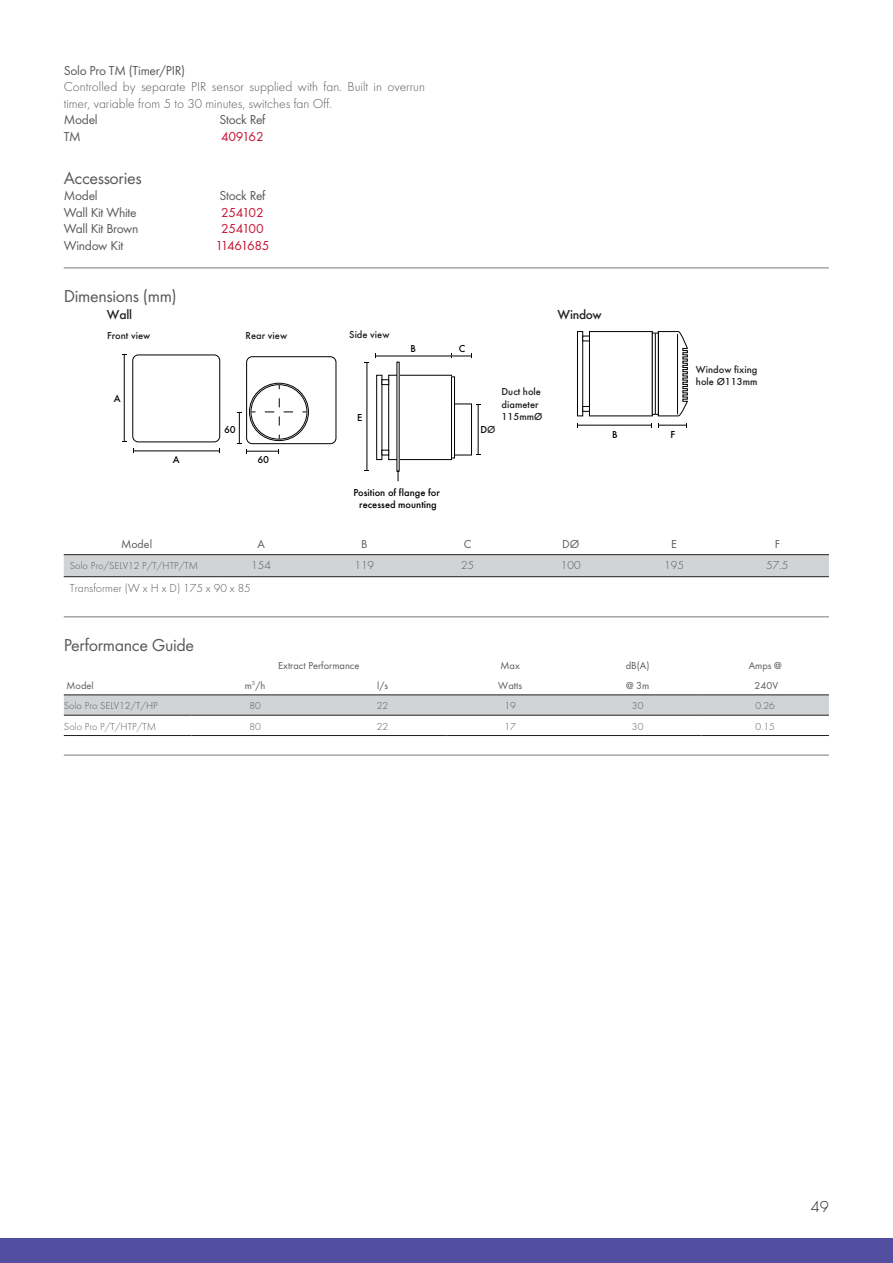
<style>
.page{position:relative;width:893px;height:1263px;background:#fff}
.page>*{position:absolute;margin:0;border:0;box-sizing:border-box;transform-origin:0 0}
.t1{font:18px "Futura T";letter-spacing:-.02em;color:#58595b}
.t2{font:300 16.5px "Futura T";color:#231f20}
.t3{font:300 13.5px/16.5px "Futura T";color:#58595b}
.t4{font:13.5px "Futura T";letter-spacing:-.02em;color:#58595b}
.t5{font:13.5px "Futura T";letter-spacing:-.035em;color:#c41130}
.t6{font:500 13.5px "Futura T";letter-spacing:-.02em;color:#221e1f}
.t7{font:13.5px "Futura T";letter-spacing:-.095em;color:#c41130}
.t8{font:300 12px "Futura T";color:#58595b}
.t9{font:12px "Futura T";color:#58595b}
.t10{font:300 10.5px "Futura T";color:#58595b}
.t11{font:500 10.5px/12.6px "Futura T";color:#221e1f}
.t12{font:10.5px "Futura T";color:#58595b}
.t13{font:500 10.5px/12.6px "Futura T";color:#010202;text-align:center}
.s1{color:#221e1f}
</style>
<div class="page">
<div style="left:0;top:1239px;width:893px;height:24px;background:#524fa1"></div>
<hr style="left:64px;top:268px;width:765px;height:1px;background:#797a7d">
<hr style="left:64px;top:617px;width:765px;height:1px;background:#797a7d">
<hr style="left:64px;top:755px;width:765px;height:1px;background:#797a7d">
<div style="left:132px;top:355px;width:88px;height:87px;border:1px solid #010202;border-radius:6px"></div>
<div style="left:246px;top:356px;width:90px;height:88px;border:1px solid #010202;border-radius:6px"></div>
<div style="left:249px;top:383px;width:60px;height:58px;border:1px solid #010202;border-radius:50%"></div>
<hr style="left:239px;top:412px;width:1px;height:31px;background:#010202">
<hr style="left:133px;top:451px;width:86px;height:1px;background:#010202">
<hr style="left:124px;top:355px;width:1px;height:86px;background:#010202">
<hr style="left:247px;top:451px;width:32px;height:1px;background:#010202">
<svg style="left:237px;top:443px;width:11px;height:11px"></svg>
<svg style="left:265px;top:398px;width:42px;height:41px"></svg>
<div style="left:388px;top:375px;width:64px;height:85px;border:1px solid #010202"></div>
<div style="left:376px;top:375px;width:6px;height:85px;border:1px solid #010202"></div>
<hr style="left:375px;top:356px;width:76px;height:1px;background:#010202">
<hr style="left:478px;top:404px;width:1px;height:51px;background:#010202">
<hr style="left:366px;top:363px;width:1px;height:108px;background:#010202">
<svg style="left:451px;top:354px;width:21px;height:4px"></svg>
<div style="left:451px;top:404px;width:21px;height:51px;border:1px solid #010202"></div>
<div style="left:381px;top:379px;width:8px;height:6px;border:1px solid #010202"></div>
<div style="left:381px;top:450px;width:8px;height:5px;border:1px solid #010202"></div>
<div style="left:451px;top:376px;width:4px;height:82px;border:1px solid #010202"></div>
<hr style="left:578px;top:425px;width:74px;height:1px;background:#010202">
<svg style="left:658px;top:423px;width:29px;height:5px"></svg>
<div style="left:589px;top:331px;width:64px;height:85px;border:1px solid #010202"></div>
<div style="left:577px;top:331px;width:6px;height:85px;border:1px solid #010202"></div>
<div style="left:582px;top:336px;width:8px;height:5px;border:1px solid #010202"></div>
<div style="left:582px;top:406px;width:8px;height:6px;border:1px solid #010202"></div>
<svg style="left:657px;top:331px;width:31px;height:86px"></svg>
<svg style="left:654px;top:335px;width:1px;height:78px"></svg>
<div style="left:652px;top:333px;width:7px;height:82px;border:1px solid #010202"></div>
<hr style="left:655px;top:333px;width:1px;height:81px;background:#010202">
<hr style="left:677px;top:334px;width:1px;height:80px;background:#010202">
<div style="left:64px;top:555px;width:765px;height:21px;background:#d1d3d4"></div>
<hr style="left:64px;top:554px;width:765px;height:1px;background:#231f20">
<hr style="left:64px;top:576px;width:765px;height:1px;background:#231f20">
<div style="left:64px;top:696px;width:765px;height:19px;background:#d1d3d4"></div>
<hr style="left:64px;top:695px;width:637px;height:1px;background:#231f20">
<hr style="left:701px;top:695px;width:128px;height:1px;background:#231f20">
<hr style="left:191px;top:715px;width:510px;height:1px;background:#231f20">
<hr style="left:701px;top:715px;width:128px;height:1px;background:#231f20">
<hr style="left:64px;top:715px;width:127px;height:1px;background:#231f20">
<hr style="left:64px;top:735px;width:127px;height:1px;background:#231f20">
<hr style="left:446px;top:735px;width:255px;height:1px;background:#231f20">
<hr style="left:701px;top:735px;width:128px;height:1px;background:#231f20">
<hr style="left:191px;top:735px;width:255px;height:1px;background:#231f20">
<p class="t4" style="left:64px;top:65px;width:123px">Solo Pro TM (Timer/PIR)</p>
<p class="t3" style="left:64px;top:80px;width:363px">Controlled by separate PIR sensor supplied with fan. Built in overrun timer, variable from 5 to 30 minutes, switches fan Off.</p>
<p class="t4" style="left:64px;top:115px;width:35px">Model</p>
<p class="t4" style="left:219px;top:115px;width:48px">Stock Ref</p>
<p class="t4" style="left:64px;top:131px;width:19px">TM</p>
<p class="t5" style="left:221px;top:131px;width:44px">409162</p>
<h1 class="t1" style="left:64px;top:171px;width:79px">Accessories</h1>
<p class="t4" style="left:64px;top:191px;width:35px">Model</p>
<p class="t4" style="left:219px;top:191px;width:48px">Stock Ref</p>
<p class="t4" style="left:64px;top:207px;width:74px">Wall Kit White</p>
<p class="t5" style="left:221px;top:207px;width:44px">254102</p>
<p class="t4" style="left:64px;top:224px;width:76px">Wall Kit Brown</p>
<p class="t5" style="left:221px;top:224px;width:44px">254100</p>
<p class="t4" style="left:64px;top:240px;width:61px">Window Kit</p>
<p class="t7" style="left:215px;top:240px;width:56px">11461685</p>
<h1 class="t1" style="left:64px;top:289px;width:115px">Dimensions (mm)</h1>
<p class="t11" style="left:107px;top:329px;width:45px">Front view</p>
<p class="t11" style="left:246px;top:329px;width:43px">Rear view</p>
<p class="t6" style="left:107px;top:309px;width:27px">Wall</p>
<p class="t11" style="left:349px;top:329px;width:42px">Side view</p>
<p class="t13" style="left:114px;top:393px;width:8px">A</p>
<p class="t13" style="left:173px;top:453px;width:8px">A</p>
<p class="t13" style="left:224px;top:424px;width:13px">60</p>
<p class="t13" style="left:257px;top:453px;width:13px">60</p>
<p class="t13" style="left:357px;top:412px;width:7px">E</p>
<p class="t13" style="left:410px;top:343px;width:7px">B</p>
<p class="t13" style="left:353px;top:486px;width:88px">Position of flange for recessed mounting</p>
<p class="t13" style="left:459px;top:343px;width:8px">C</p>
<p class="t6" style="left:557px;top:309px;width:46px">Window</p>
<p class="t11" style="left:501px;top:386px;width:42px">Duct hole diameter<br>115mmØ</p>
<p class="t13" style="left:480px;top:424px;width:17px">D<span class="s1">Ø</span></p>
<p class="t13" style="left:612px;top:429px;width:7px">B</p>
<p class="t13" style="left:670px;top:429px;width:6px">F</p>
<p class="t11" style="left:696px;top:363px;width:63px">Window fixing hole Ø113mm</p>
<p class="t9" style="left:121px;top:540px;width:33px">Model</p>
<p class="t9" style="left:257px;top:540px;width:9px">A</p>
<p class="t9" style="left:361px;top:540px;width:8px">B</p>
<p class="t9" style="left:464px;top:540px;width:9px">C</p>
<p class="t9" style="left:562px;top:540px;width:19px">DØ</p>
<p class="t9" style="left:671px;top:540px;width:7px">E</p>
<p class="t9" style="left:775px;top:540px;width:7px">F</p>
<p class="t10" style="left:70px;top:561px;width:130px">Solo Pro/SELV12 P/T/HTP/TM</p>
<p class="t8" style="left:251px;top:561px;width:21px">154</p>
<p class="t8" style="left:354px;top:561px;width:21px">119</p>
<p class="t8" style="left:461px;top:561px;width:15px">25</p>
<p class="t8" style="left:561px;top:561px;width:21px">100</p>
<p class="t8" style="left:664px;top:561px;width:21px">195</p>
<p class="t8" style="left:766px;top:561px;width:24px">57.5</p>
<p class="t8" style="left:70px;top:583px;width:183px">Transformer (W x H x D) 175 x 90 x 85</p>
<h1 class="t1" style="left:64px;top:638px;width:132px">Performance Guide</h1>
<p class="t12" style="left:278px;top:661px;width:83px">Extract Performance</p>
<p class="t12" style="left:500px;top:661px;width:21px">Max</p>
<p class="t12" style="left:626px;top:661px;width:25px">dB(A)</p>
<p class="t12" style="left:749px;top:661px;width:34px">Amps @</p>
<p class="t12" style="left:67px;top:681px;width:29px">Model</p>
<p class="t12" style="left:245px;top:681px;width:22px">m<sup>3</sup>/h</p>
<p class="t12" style="left:377px;top:681px;width:12px">l/s</p>
<p class="t12" style="left:498px;top:681px;width:25px">Watts</p>
<p class="t12" style="left:626px;top:681px;width:25px">@ 3m</p>
<p class="t12" style="left:755px;top:681px;width:25px">240V</p>
<p class="t10" style="left:64px;top:701px;width:96px">Solo Pro SELV12/T/HP</p>
<p class="t10" style="left:249px;top:701px;width:13px">80</p>
<p class="t10" style="left:377px;top:701px;width:13px">22</p>
<p class="t10" style="left:504px;top:701px;width:13px">19</p>
<p class="t10" style="left:632px;top:701px;width:13px">30</p>
<p class="t10" style="left:755px;top:701px;width:21px">0.26</p>
<p class="t10" style="left:64px;top:722px;width:94px">Solo Pro P/T/HTP/TM</p>
<p class="t10" style="left:249px;top:722px;width:13px">80</p>
<p class="t10" style="left:377px;top:722px;width:13px">22</p>
<p class="t10" style="left:504px;top:722px;width:13px">17</p>
<p class="t10" style="left:632px;top:722px;width:13px">30</p>
<p class="t10" style="left:755px;top:722px;width:21px">0.15</p>
<p class="t2" style="left:811px;top:1200px;width:20px">49</p>
</div>
